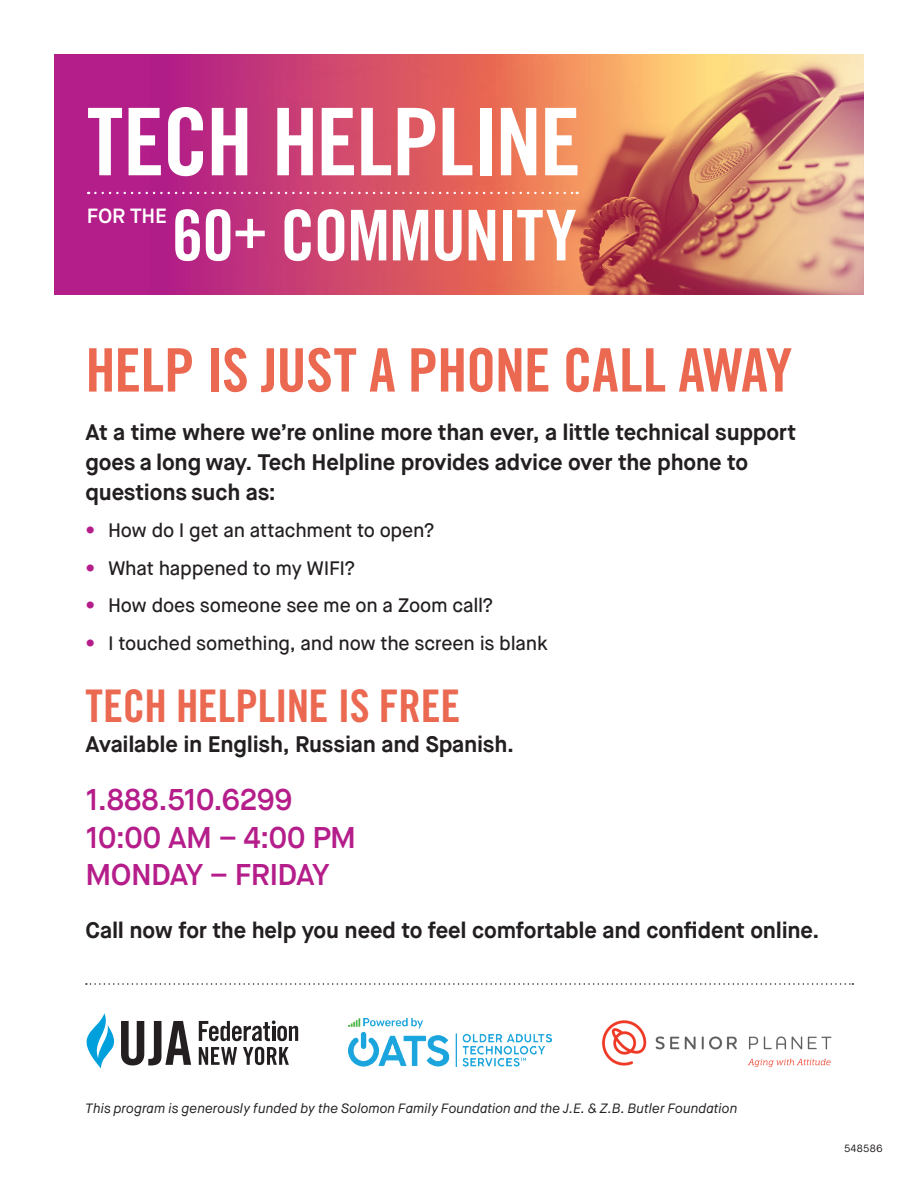
<style>
.page{position:relative;width:918px;height:1188px;background:#fff}
.page>*{position:absolute;margin:0;border:0;box-sizing:border-box;transform-origin:0 0}
.t1{font:93.3px "Trade Gothic LT Std Bd Cn 20";letter-spacing:-.015em;color:#fff}
.t2{font:70.05px "Trade Gothic LT Std Bd Cn 20";letter-spacing:-.015em;color:#fff}
.t3{font:60px "Trade Gothic LT Std Bd Cn 20";letter-spacing:-.015em;color:#eb6851}
.t4{font:45px "Trade Gothic LT Std Bd Cn 20";letter-spacing:-.005em;color:#eb6851}
.t5{font:600 30px/37.5px "Maison Neue";letter-spacing:-.02em;color:#b51e8a}
.t6{font:700 22.5px/30px "Maison Neue";letter-spacing:-.01em;color:#231f20}
.t7{font:600 20.55px "Maison Neue";letter-spacing:-.015em;color:#fff}
.t8{font:500 19.5px "Maison Neue";letter-spacing:-.01em;color:#231f20}
.t9{font:italic 13.5px "Maison Neue";letter-spacing:.005em;color:#231f20}
.t10{font:10.5px "Maison Neue";letter-spacing:.035em;color:#231f20}
.s1{font-family:"Trade Gothic LT Std Cn 18";font-weight:400;color:#b51e8a}
</style>
<div class="page">
<svg style="left:54px;top:54px;width:810px;height:240px;background:#cf5d6f"></svg>
<svg style="left:95px;top:192px;width:483px;height:2px"></svg>
<img style="left:348px;top:1018px;width:204px;height:48px">
<img style="left:602px;top:1020px;width:230px;height:48px">
<svg style="left:199px;top:1047px;width:38px;height:18px"></svg>
<svg style="left:243px;top:1047px;width:46px;height:18px"></svg>
<svg style="left:199px;top:1020px;width:99px;height:21px"></svg>
<svg style="left:86px;top:1013px;width:105px;height:55px"></svg>
<svg style="left:86px;top:983px;width:767px;height:2px"></svg>
<h1 class="t1" style="left:87px;top:85px;width:496px">TECH HELPLINE</h1>
<p class="t7" style="left:87px;top:203px;width:82px">FOR THE</p>
<h2 class="t2" style="left:172px;top:193px;width:406px">60<sup>+</sup> COMMUNITY</h2>
<h3 class="t3" style="left:86px;top:334px;width:708px">HELP IS JUST A PHONE CALL AWAY</h3>
<p class="t6" style="left:86px;top:417px;width:712px">At a time where we’re online more than ever, a little technical support goes a long way. Tech Helpline provides advice over the phone to questions such as:</p>
<p class="t8" style="left:86px;top:518px;width:350px"><span class="s1">•</span> How do I get an attachment to open?</p>
<p class="t8" style="left:86px;top:556px;width:271px"><span class="s1">•</span> What happened to my WIFI?</p>
<p class="t8" style="left:86px;top:593px;width:409px"><span class="s1">•</span> How does someone see me on a Zoom call?</p>
<p class="t8" style="left:86px;top:631px;width:464px"><span class="s1">•</span> I touched something, and now the screen is blank</p>
<h3 class="t4" style="left:86px;top:678px;width:376px">TECH HELPLINE IS FREE</h3>
<p class="t6" style="left:86px;top:729px;width:430px">Available in English, Russian and Spanish.</p>
<h3 class="t5" style="left:86px;top:781px;width:272px">1.888.510.6299<br>10:00 AM – 4:00 PM<br>MONDAY – FRIDAY</h3>
<p class="t6" style="left:86px;top:915px;width:736px">Call now for the help you need to feel comfortable and confident online.</p>
<p class="t9" style="left:86px;top:1100px;width:653px">This program is generously funded by the Solomon Family Foundation and the J.E. &amp; Z.B. Butler Foundation</p>
<p class="t10" style="left:844px;top:1142px;width:40px">548586</p>
</div>
